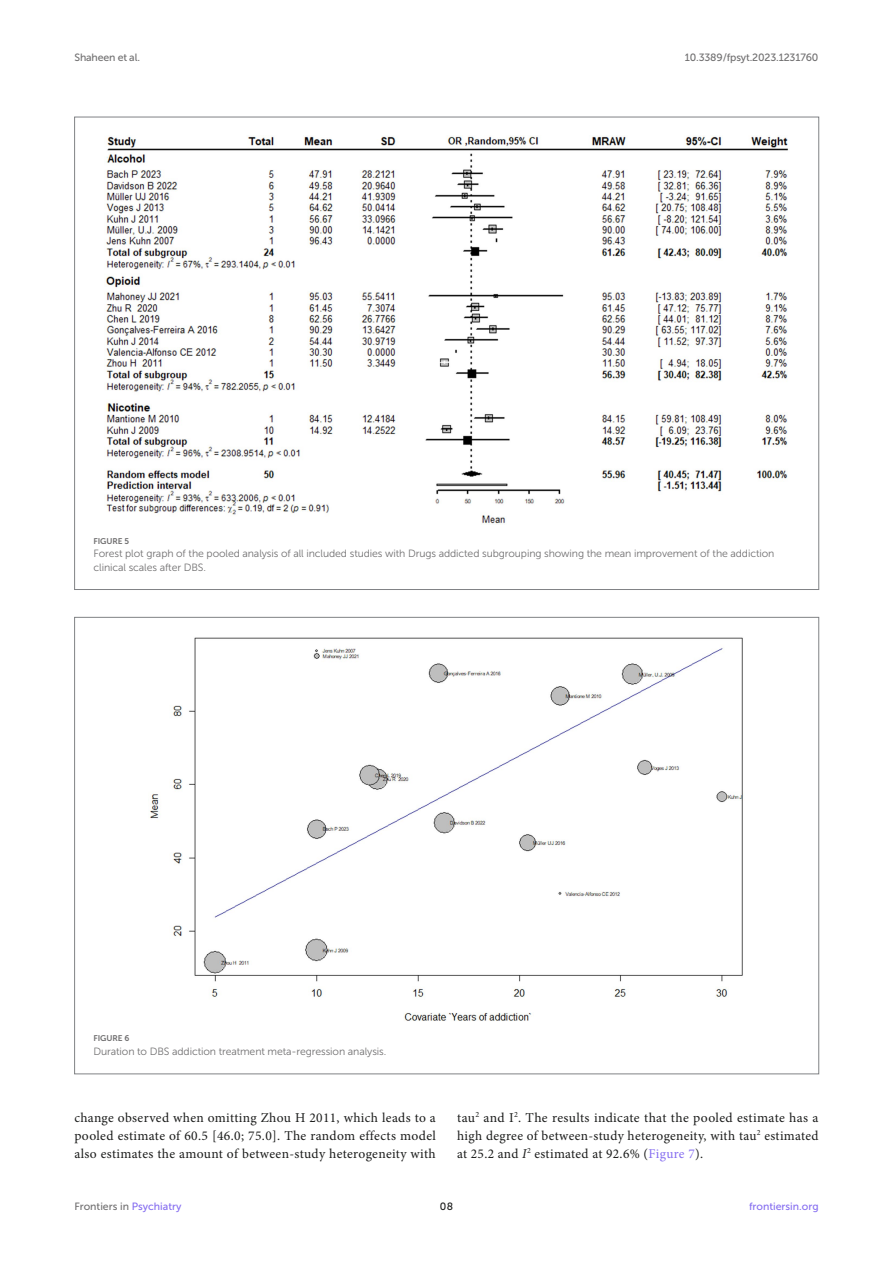
<style>
.page{position:relative;width:893px;height:1263px;background:#fff}
.page>*{position:absolute;margin:0;border:0;box-sizing:border-box;transform-origin:0 0}
.TEXT_FLUSH{font:13.5px/18px "Minion Pro";letter-spacing:.025em;color:#1b1c1b;text-align:justify}
.FIG_LEG{font:10.5px/13.5px "Museo Sans 300";letter-spacing:-.01em;color:#706f70}
.t1{font:10.5px "Museo Sans 500";letter-spacing:-.015em;color:#706f70}
.t2{font:10.5px "Museo Sans 500";color:#856df0}
.t3{font:10.5px "Museo Sans 500";color:#1b1c1b}
.FIG_HD{font:8.25px "Museo Sans 700";letter-spacing:-.01em;color:#706f70}
.s1{font-style:italic}
.s2{color:#856df0}
</style>
<div class="page">
<img style="left:105px;top:136px;width:684px;height:389px">
<img style="left:150px;top:637px;width:593px;height:384px">
<p class="t1" style="left:74px;top:51px;width:67px">Shaheen et al.</p>
<p class="t1" style="left:685px;top:51px;width:135px">10.3389/fpsyt.2023.1231760</p>
<p class="FIG_HD" style="left:94px;top:536px;width:37px">FIGURE 5</p>
<p class="FIG_LEG" style="left:94px;top:547px;width:682px">Forest plot graph of the pooled analysis of all included studies with Drugs addicted subgrouping showing the mean improvement of the addiction clinical scales after DBS.</p>
<p class="FIG_HD" style="left:94px;top:1034px;width:37px">FIGURE 6</p>
<p class="FIG_LEG" style="left:94px;top:1045px;width:294px">Duration to DBS addiction treatment meta-regression analysis.</p>
<p class="TEXT_FLUSH" style="left:74px;top:1109px;width:363px">change observed when omitting Zhou H 2011, which leads to a pooled estimate of 60.5 [46.0; 75.0]. The random effects model also estimates the amount of between-study heterogeneity with</p>
<p class="TEXT_FLUSH" style="left:457px;top:1109px;width:363px">tau<sup>2</sup> and I<sup>2</sup>. The results indicate that the pooled estimate has a high degree of between-study heterogeneity, with tau<sup>2</sup> estimated at 25.2 and <span class="s1">I</span><sup>2</sup> estimated at 92.6% (<span class="s2">Figure 7</span>).</p>
<p class="t1" style="left:74px;top:1200px;width:109px">Frontiers in <span class="s2">Psychiatry</span></p>
<p class="t3" style="left:440px;top:1200px;width:15px">08</p>
<p class="t2" style="left:749px;top:1200px;width:71px">frontiersin.org</p>
</div>
